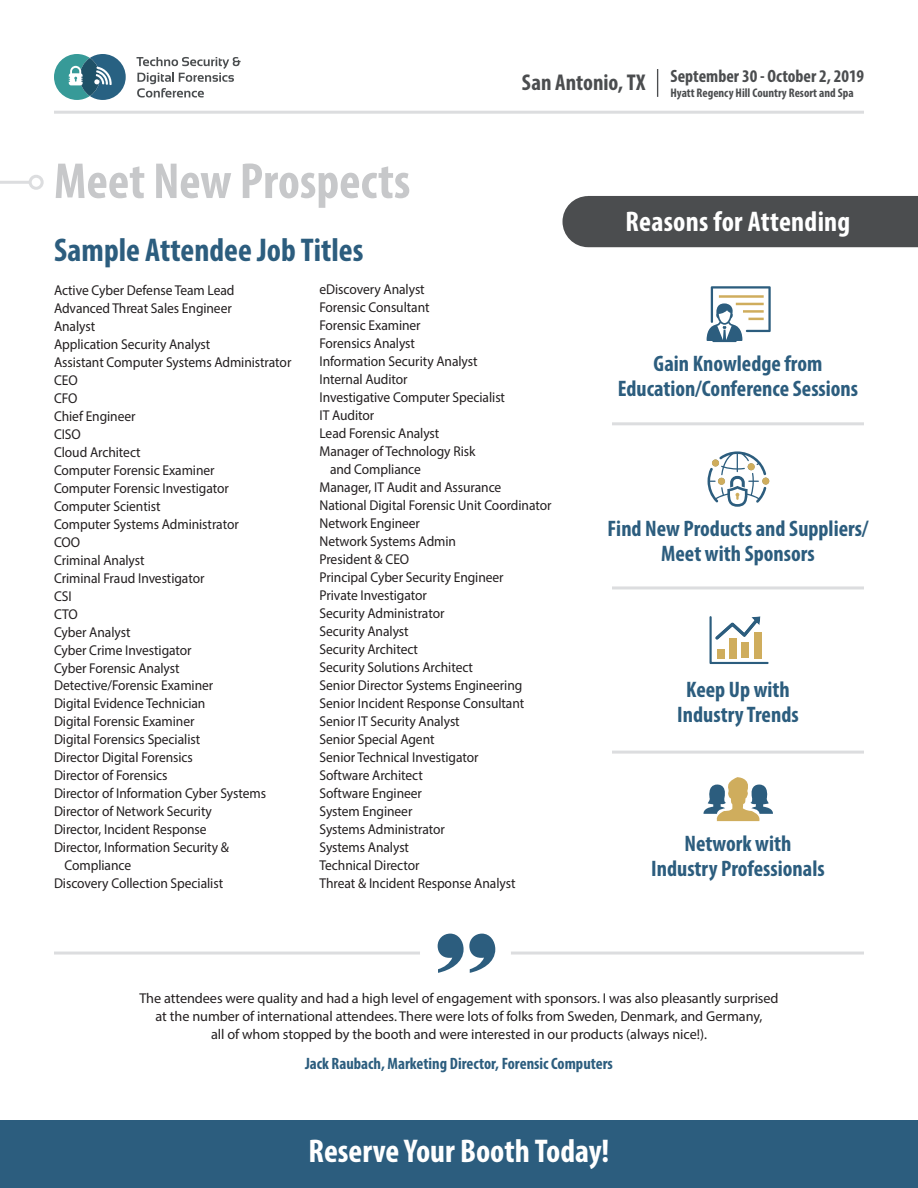
<style>
.page{position:relative;width:918px;height:1188px;background:#fff}
.page>*{position:absolute;margin:0;border:0;box-sizing:border-box;transform-origin:0 0}
.t1{font:700 condensed 51px "Myriad Pro";color:#c7c8ca}
.t2{font:700 condensed 33px "Myriad Pro";color:#2c5d7e}
.t3{font:700 condensed 33px "Myriad Pro";color:#fff}
.t4{font:700 condensed 28.5px "Myriad Pro";letter-spacing:.01em;color:#fff}
.t5{font:700 condensed 22.95px "Myriad Pro";color:#4b4d4f}
.t6{font:700 condensed 22.5px/25.5px "Myriad Pro";color:#2c5d7e;text-align:center}
.t7{font:700 condensed 17.85px "Myriad Pro";color:#4b4d4f}
.t8{font:700 condensed 16.5px "Myriad Pro";color:#2c5d7e}
.t9{font:14.25px/18px "Myriad Pro";letter-spacing:-.005em;color:#231f20;scale:.95 1}
.t10{font:14.25px/18px "Myriad Pro";letter-spacing:-.005em;color:#231f20;text-align:center}
.t11{font:700 condensed 12.45px "Myriad Pro";color:#4b4d4f}
</style>
<div class="page">
<hr style="left:0;top:181px;width:30px;height:3px;background:#dcdddf">
<div style="left:29px;top:175px;width:15px;height:15px;border:3px solid #dcdddf;border-radius:50%"></div>
<hr style="left:612px;top:422px;width:252px;height:3px;background:#dcdddf">
<hr style="left:612px;top:586px;width:252px;height:3px;background:#dcdddf">
<hr style="left:612px;top:751px;width:252px;height:3px;background:#dcdddf">
<div style="left:562px;top:196px;width:356px;height:51px;background:#4b4d4f"></div>
<div style="left:0;top:1120px;width:918px;height:68px;background:#2c5d7e"></div>
<hr style="left:54px;top:111px;width:810px;height:3px;background:#dcdddf">
<svg style="left:137px;top:57px;width:104px;height:41px"></svg>
<svg style="left:54px;top:54px;width:72px;height:46px"></svg>
<svg style="left:657px;top:69px;width:1px;height:28px"></svg>
<svg style="left:709px;top:616px;width:60px;height:48px"></svg>
<div style="left:717px;top:649px;width:7px;height:9px;background:#cfad5d"></div>
<div style="left:729px;top:638px;width:7px;height:20px;background:#cfad5d"></div>
<div style="left:741px;top:642px;width:8px;height:16px;background:#cfad5d"></div>
<div style="left:754px;top:632px;width:7px;height:26px;background:#cfad5d"></div>
<svg style="left:703px;top:777px;width:70px;height:44px"></svg>
<svg style="left:707px;top:286px;width:64px;height:56px"></svg>
<svg style="left:708px;top:451px;width:61px;height:56px"></svg>
<hr style="left:54px;top:952px;width:810px;height:3px;background:#dcdddf">
<div style="left:424px;top:912px;width:82px;height:82px;background:#fff;border-radius:50%"></div>
<div style="left:420px;top:908px;width:91px;height:91px;border:9px solid #fff;border-radius:50%"></div>
<svg style="left:438px;top:934px;width:57px;height:39px"></svg>
<p class="t1" style="left:54px;top:149px;width:358px">Meet New Prospects</p>
<p class="t5" style="left:522px;top:68px;width:125px">San Antonio, TX</p>
<p class="t7" style="left:671px;top:65px;width:195px">September 30 - October 2, 2019</p>
<p class="t11" style="left:671px;top:85px;width:185px">Hyatt Regency Hill Country Resort and Spa</p>
<p class="t2" style="left:54px;top:229px;width:311px">Sample Attendee Job Titles</p>
<p class="t9" style="left:54px;top:281px;width:192px">Active Cyber Defense Team Lead</p>
<p class="t9" style="left:54px;top:299px;width:189px">Advanced Threat Sales Engineer</p>
<p class="t9" style="left:54px;top:317px;width:45px">Analyst</p>
<p class="t9" style="left:54px;top:335px;width:166px">Application Security Analyst</p>
<p class="t9" style="left:54px;top:353px;width:251px">Assistant Computer Systems Administrator</p>
<p class="t9" style="left:54px;top:371px;width:26px">CEO</p>
<p class="t9" style="left:54px;top:389px;width:26px">CFO</p>
<p class="t9" style="left:54px;top:407px;width:87px">Chief Engineer</p>
<p class="t9" style="left:54px;top:425px;width:30px">CISO</p>
<p class="t9" style="left:54px;top:443px;width:93px">Cloud Architect</p>
<p class="t9" style="left:54px;top:461px;width:171px">Computer Forensic Examiner</p>
<p class="t9" style="left:54px;top:479px;width:186px">Computer Forensic Investigator</p>
<p class="t9" style="left:54px;top:497px;width:114px">Computer Scientist</p>
<p class="t9" style="left:54px;top:515px;width:196px">Computer Systems Administrator</p>
<p class="t9" style="left:54px;top:533px;width:29px">COO</p>
<p class="t9" style="left:54px;top:551px;width:97px">Criminal Analyst</p>
<p class="t9" style="left:54px;top:569px;width:160px">Criminal Fraud Investigator</p>
<p class="t9" style="left:54px;top:587px;width:20px">CSI</p>
<p class="t9" style="left:54px;top:605px;width:27px">CTO</p>
<p class="t9" style="left:54px;top:623px;width:82px">Cyber Analyst</p>
<p class="t9" style="left:54px;top:641px;width:147px">Cyber Crime Investigator</p>
<p class="t9" style="left:54px;top:658px;width:134px">Cyber Forensic Analyst</p>
<p class="t9" style="left:54px;top:676px;width:169px">Detective/Forensic Examiner</p>
<p class="t9" style="left:54px;top:694px;width:161px">Digital Evidence Technician</p>
<p class="t9" style="left:54px;top:712px;width:149px">Digital Forensic Examiner</p>
<p class="t9" style="left:54px;top:730px;width:155px">Digital Forensics Specialist</p>
<p class="t9" style="left:54px;top:748px;width:148px">Director Digital Forensics</p>
<p class="t9" style="left:54px;top:766px;width:121px">Director of Forensics</p>
<p class="t9" style="left:54px;top:784px;width:225px">Director of Information Cyber Systems</p>
<p class="t9" style="left:54px;top:802px;width:168px">Director of Network Security</p>
<p class="t9" style="left:54px;top:820px;width:162px">Director, Incident Response</p>
<p class="t9" style="left:65px;top:838px;width:175px;text-indent:-11px">Director, Information Security &amp;<br>Compliance</p>
<p class="t9" style="left:54px;top:874px;width:180px">Discovery Collection Specialist</p>
<p class="t9" style="left:320px;top:280px;width:112px">eDiscovery Analyst</p>
<p class="t9" style="left:320px;top:298px;width:117px">Forensic Consultant</p>
<p class="t9" style="left:320px;top:316px;width:108px">Forensic Examiner</p>
<p class="t9" style="left:320px;top:334px;width:102px">Forensics Analyst</p>
<p class="t9" style="left:320px;top:352px;width:168px">Information Security Analyst</p>
<p class="t9" style="left:320px;top:370px;width:94px">Internal Auditor</p>
<p class="t9" style="left:320px;top:388px;width:197px">Investigative Computer Specialist</p>
<p class="t9" style="left:320px;top:406px;width:59px">IT Auditor</p>
<p class="t9" style="left:320px;top:424px;width:128px">Lead Forensic Analyst</p>
<p class="t9" style="left:330px;top:442px;width:155px;text-indent:-11px">Manager of Technology Risk and Compliance</p>
<p class="t9" style="left:320px;top:478px;width:193px">Manager, IT Audit and Assurance</p>
<p class="t9" style="left:320px;top:496px;width:246px">National Digital Forensic Unit Coordinator</p>
<p class="t9" style="left:320px;top:514px;width:107px">Network Engineer</p>
<p class="t9" style="left:320px;top:532px;width:145px">Network Systems Admin</p>
<p class="t9" style="left:320px;top:550px;width:96px">President &amp; CEO</p>
<p class="t9" style="left:320px;top:568px;width:195px">Principal Cyber Security Engineer</p>
<p class="t9" style="left:320px;top:586px;width:115px">Private Investigator</p>
<p class="t9" style="left:320px;top:604px;width:133px">Security Administrator</p>
<p class="t9" style="left:320px;top:622px;width:95px">Security Analyst</p>
<p class="t9" style="left:320px;top:640px;width:105px">Security Architect</p>
<p class="t9" style="left:320px;top:658px;width:163px">Security Solutions Architect</p>
<p class="t9" style="left:320px;top:676px;width:215px">Senior Director Systems Engineering</p>
<p class="t9" style="left:320px;top:694px;width:217px">Senior Incident Response Consultant</p>
<p class="t9" style="left:320px;top:712px;width:149px">Senior IT Security Analyst</p>
<p class="t9" style="left:320px;top:730px;width:123px">Senior Special Agent</p>
<p class="t9" style="left:320px;top:748px;width:169px">Senior Technical Investigator</p>
<p class="t9" style="left:320px;top:766px;width:110px">Software Architect</p>
<p class="t9" style="left:320px;top:784px;width:109px">Software Engineer</p>
<p class="t9" style="left:320px;top:802px;width:99px">System Engineer</p>
<p class="t9" style="left:320px;top:820px;width:133px">Systems Administrator</p>
<p class="t9" style="left:320px;top:838px;width:96px">Systems Analyst</p>
<p class="t9" style="left:320px;top:856px;width:107px">Technical Director</p>
<p class="t9" style="left:320px;top:874px;width:208px">Threat &amp; Incident Response Analyst</p>
<p class="t4" style="left:626px;top:203px;width:226px">Reasons for Attending</p>
<p class="t6" style="left:618px;top:350px;width:242px">Gain Knowledge from<br>Education/Conference Sessions</p>
<p class="t6" style="left:608px;top:515px;width:262px">Find New Products and Suppliers/<br>Meet with Sponsors</p>
<p class="t6" style="left:677px;top:676px;width:123px">Keep Up with<br>Industry Trends</p>
<p class="t6" style="left:651px;top:830px;width:175px">Network with<br>Industry Professionals</p>
<p class="t10" style="left:139px;top:989px;width:641px">The attendees were quality and had a high level of engagement with sponsors. I was also pleasantly surprised at the number of international attendees. There were lots of folks from Sweden, Denmark, and Germany,<br>all of whom stopped by the booth and were interested in our products (always nice!).</p>
<p class="t8" style="left:305px;top:1053px;width:309px">Jack Raubach, Marketing Director, Forensic Computers</p>
<p class="t3" style="left:309px;top:1130px;width:302px">Reserve Your Booth Today!</p>
</div>
